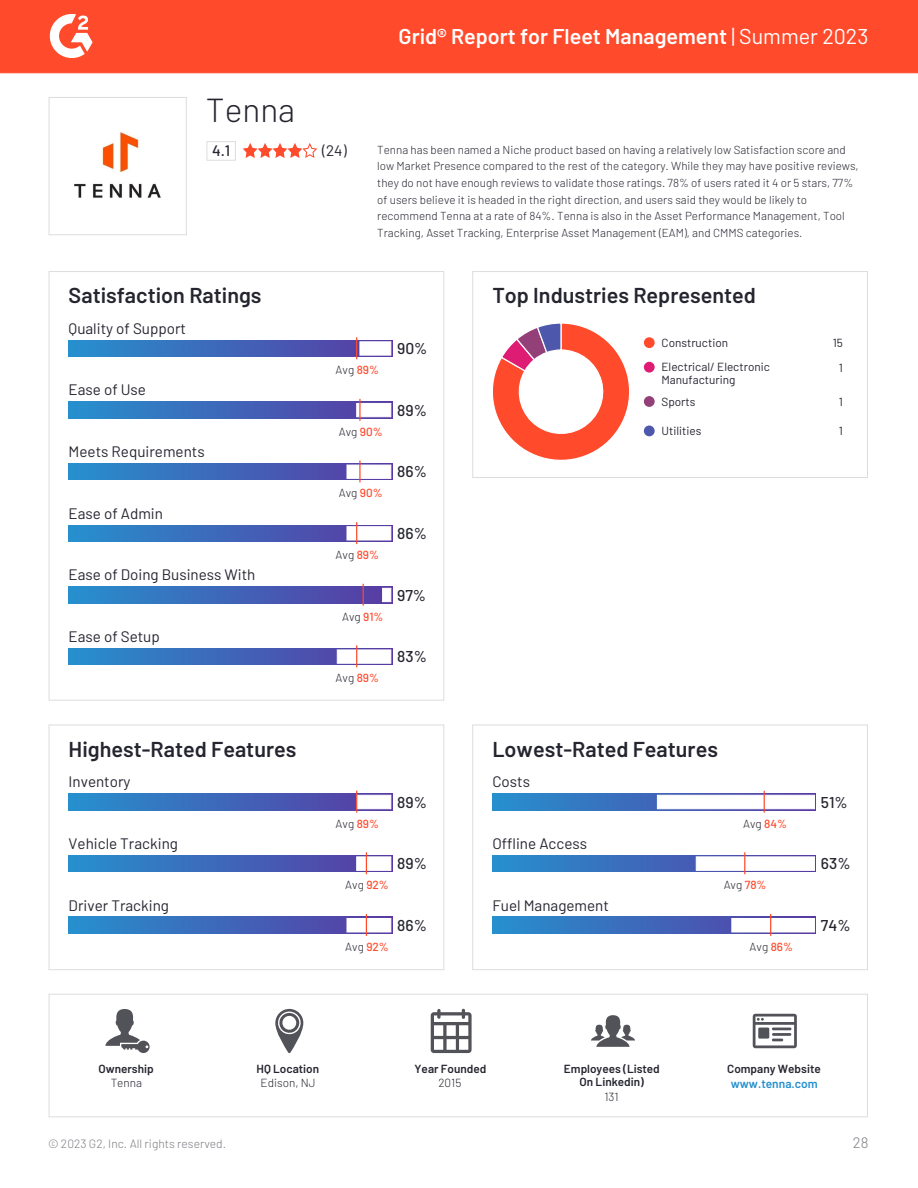
<style>
.page{position:relative;width:918px;height:1188px;background:#fff}
.page>*{position:absolute;margin:0;border:0;box-sizing:border-box;transform-origin:0 0}
.t1{font:300 33.3px "Barlow";color:#252530}
.t2{font:600 21.6px "Barlow";color:#252530}
.t3{font:600 21.45px "Barlow";color:#fff}
.t4{font:500 15.75px "Barlow";color:#252530}
.t5{font:15.15px "Barlow";color:#252530}
.t6{font:500 15.15px "Barlow";color:#252530}
.t7{font:300 15px "Barlow";color:#7c7c83}
.t8{font:300 12px "Barlow";color:#7c7c83}
.t9{font:600 12px "Barlow";color:#2690ce}
.t10{font:300 11.7px "Barlow";color:#252530}
.t11{font:600 11.7px/12.9px "Barlow";color:#252530;text-align:center}
.t12{font:11.7px/12.9px "Barlow";color:#252530}
.t13{font:300 11.55px/16.6px "Barlow";color:#252530}
.s1{font-weight:400}
.s2{font-weight:500;color:#ff492c}
</style>
<div class="page">
<div style="left:0;top:0;width:918px;height:73px;background:#ff4a2b"></div>
<svg style="left:49px;top:14px;width:44px;height:44px"></svg>
<div style="left:49px;top:97px;width:138px;height:138px;border:1px solid #dbdedb"></div>
<img style="left:74px;top:131px;width:87px;height:67px">
<div style="left:206px;top:141px;width:30px;height:20px;border:1px solid #dbdedb"></div>
<svg style="left:243px;top:143px;width:74px;height:15px"></svg>
<svg style="left:69px;top:340px;width:323px;height:17px;background:#3f6aba"></svg>
<div style="left:360px;top:342px;width:31px;height:13px;background:#fff"></div>
<svg style="left:356px;top:337px;width:1px;height:22px"></svg>
<svg style="left:69px;top:402px;width:323px;height:16px;background:#3d69ba"></svg>
<div style="left:356px;top:403px;width:35px;height:14px;background:#fff;border:1px solid #fff"></div>
<hr style="left:359px;top:399px;width:2px;height:22px;background:#ff4a2b">
<svg style="left:69px;top:463px;width:323px;height:17px;background:#3d6abb"></svg>
<div style="left:347px;top:465px;width:44px;height:14px;background:#fff;border:1px solid #fff"></div>
<hr style="left:359px;top:461px;width:2px;height:21px;background:#ff4a2b">
<svg style="left:69px;top:525px;width:323px;height:17px;background:#3e6bbb"></svg>
<div style="left:347px;top:526px;width:44px;height:14px;background:#fff;border:1px solid #fff"></div>
<svg style="left:356px;top:522px;width:1px;height:22px"></svg>
<div style="left:69px;top:587px;width:323px;height:16px;background:linear-gradient(to right,#2690ce,#593aa2)"></div>
<div style="left:382px;top:588px;width:9px;height:14px;background:#fff;border:1px solid #fff"></div>
<svg style="left:363px;top:584px;width:1px;height:22px"></svg>
<svg style="left:69px;top:648px;width:323px;height:17px;background:#3f6dbc"></svg>
<div style="left:337px;top:650px;width:54px;height:13px;background:#fff;border:1px solid #fff"></div>
<svg style="left:356px;top:645px;width:1px;height:22px"></svg>
<div style="left:472px;top:271px;width:396px;height:207px;border:1px solid #dbdedb"></div>
<svg style="left:493px;top:323px;width:136px;height:137px"></svg>
<div style="left:644px;top:337px;width:11px;height:11px;background:#ff4a2b;border-radius:50%"></div>
<div style="left:644px;top:362px;width:11px;height:11px;background:#de1c73;border-radius:50%"></div>
<div style="left:644px;top:396px;width:11px;height:11px;background:#944078;border-radius:50%"></div>
<div style="left:644px;top:426px;width:11px;height:10px;background:#4d57ab;border-radius:50%"></div>
<div style="left:49px;top:725px;width:395px;height:245px;border:1px solid #dbdedb"></div>
<svg style="left:69px;top:794px;width:323px;height:16px;background:#3e69ba"></svg>
<div style="left:356px;top:795px;width:35px;height:14px;background:#fff;border:1px solid #fff"></div>
<svg style="left:356px;top:791px;width:1px;height:22px"></svg>
<svg style="left:69px;top:855px;width:323px;height:17px;background:#3e69ba"></svg>
<div style="left:356px;top:857px;width:35px;height:14px;background:#fff;border:1px solid #fff"></div>
<svg style="left:366px;top:852px;width:1px;height:22px"></svg>
<svg style="left:69px;top:917px;width:323px;height:16px;background:#3d6bbb"></svg>
<div style="left:347px;top:918px;width:44px;height:14px;background:#fff"></div>
<svg style="left:366px;top:914px;width:1px;height:22px"></svg>
<div style="left:472px;top:725px;width:396px;height:245px;border:1px solid #dbdedb"></div>
<svg style="left:492px;top:794px;width:324px;height:16px;background:#3a7ac2"></svg>
<div style="left:657px;top:795px;width:158px;height:14px;background:#fff;border:1px solid #fff"></div>
<svg style="left:764px;top:791px;width:1px;height:22px"></svg>
<svg style="left:492px;top:855px;width:324px;height:17px;background:#3c74c0"></svg>
<div style="left:696px;top:857px;width:119px;height:14px;background:#fff;border:1px solid #fff"></div>
<svg style="left:744px;top:852px;width:1px;height:22px"></svg>
<svg style="left:492px;top:917px;width:324px;height:16px;background:#3c70be"></svg>
<div style="left:732px;top:918px;width:83px;height:14px;background:#fff"></div>
<svg style="left:770px;top:914px;width:1px;height:22px"></svg>
<div style="left:49px;top:994px;width:819px;height:123px;border:1px solid #dbdedb"></div>
<svg style="left:106px;top:1009px;width:44px;height:44px"></svg>
<svg style="left:275px;top:1009px;width:28px;height:44px"></svg>
<svg style="left:431px;top:1009px;width:41px;height:44px"></svg>
<svg style="left:591px;top:1015px;width:44px;height:32px"></svg>
<svg style="left:753px;top:1014px;width:44px;height:34px"></svg>
<h1 class="t1" style="left:206px;top:88px;width:91px">Tenna</h1>
<h3 class="t6" style="left:212px;top:141px;width:20px">4.1</h3>
<h3 class="t5" style="left:322px;top:141px;width:26px">(24)</h3>
<h3 class="t3" style="left:399px;top:22px;width:471px">Grid® Report for Fleet Management <span class="s1">| Summer 2023</span></h3>
<p class="t13" style="left:377px;top:141px;width:483px">Tenna has been named a Niche product based on having a relatively low Satisfaction score and low Market Presence compared to the rest of the category. While they may have positive reviews, they do not have enough reviews to validate those ratings. 78% of users rated it 4 or 5 stars, 77% of users believe it is headed in the right direction, and users said they would be likely to recommend Tenna at a rate of 84%. Tenna is also in the Asset Performance Management, Tool Tracking, Asset Tracking, Enterprise Asset Management (EAM), and CMMS categories.</p>
<h2 class="t2" style="left:69px;top:282px;width:194px">Satisfaction Ratings</h2>
<h3 class="t5" style="left:69px;top:319px;width:119px">Quality of Support</h3>
<h3 class="t5" style="left:69px;top:380px;width:79px">Ease of Use</h3>
<h3 class="t5" style="left:69px;top:442px;width:138px">Meets Requirements</h3>
<h3 class="t5" style="left:69px;top:504px;width:96px">Ease of Admin</h3>
<h3 class="t5" style="left:69px;top:565px;width:188px">Ease of Doing Business With</h3>
<h3 class="t5" style="left:69px;top:627px;width:93px">Ease of Setup</h3>
<h2 class="t2" style="left:69px;top:735px;width:229px">Highest-Rated Features</h2>
<h3 class="t5" style="left:69px;top:772px;width:64px">Inventory</h3>
<h3 class="t5" style="left:69px;top:834px;width:111px">Vehicle Tracking</h3>
<h3 class="t5" style="left:69px;top:895px;width:102px">Driver Tracking</h3>
<p class="t10" style="left:336px;top:362px;width:45px">Avg <span class="s2">89%</span></p>
<p class="t10" style="left:339px;top:424px;width:45px">Avg <span class="s2">90%</span></p>
<p class="t10" style="left:339px;top:486px;width:45px">Avg <span class="s2">90%</span></p>
<p class="t10" style="left:336px;top:547px;width:45px">Avg <span class="s2">89%</span></p>
<p class="t10" style="left:342px;top:609px;width:43px">Avg <span class="s2">91%</span></p>
<p class="t10" style="left:336px;top:671px;width:45px">Avg <span class="s2">89%</span></p>
<h3 class="t4" style="left:397px;top:338px;width:32px">90%</h3>
<h3 class="t4" style="left:397px;top:400px;width:31px">89%</h3>
<h3 class="t4" style="left:397px;top:462px;width:31px">86%</h3>
<h3 class="t4" style="left:397px;top:523px;width:31px">86%</h3>
<h3 class="t4" style="left:397px;top:585px;width:30px">97%</h3>
<h3 class="t4" style="left:397px;top:647px;width:31px">83%</h3>
<p class="t10" style="left:336px;top:816px;width:45px">Avg <span class="s2">89%</span></p>
<h3 class="t4" style="left:397px;top:792px;width:31px">89%</h3>
<p class="t10" style="left:345px;top:877px;width:45px">Avg <span class="s2">92%</span></p>
<h3 class="t4" style="left:397px;top:854px;width:31px">89%</h3>
<p class="t10" style="left:345px;top:939px;width:45px">Avg <span class="s2">92%</span></p>
<h3 class="t4" style="left:397px;top:915px;width:31px">86%</h3>
<h2 class="t2" style="left:492px;top:282px;width:265px">Top Industries Represented</h2>
<p class="t12" style="left:662px;top:336px;width:68px">Construction</p>
<p class="t12" style="left:833px;top:336px;width:12px">15</p>
<p class="t12" style="left:662px;top:360px;width:110px">Electrical/ Electronic<br>Manufacturing</p>
<p class="t12" style="left:839px;top:360px;width:6px">1</p>
<p class="t12" style="left:662px;top:395px;width:36px">Sports</p>
<p class="t12" style="left:839px;top:395px;width:6px">1</p>
<p class="t12" style="left:662px;top:424px;width:41px">Utilities</p>
<p class="t12" style="left:839px;top:424px;width:6px">1</p>
<h2 class="t2" style="left:492px;top:735px;width:227px">Lowest-Rated Features</h2>
<h3 class="t5" style="left:492px;top:772px;width:39px">Costs</h3>
<h3 class="t5" style="left:492px;top:834px;width:96px">Offline Access</h3>
<p class="t10" style="left:743px;top:816px;width:45px">Avg <span class="s2">84%</span></p>
<h3 class="t5" style="left:492px;top:895px;width:118px">Fuel Management</h3>
<p class="t10" style="left:724px;top:877px;width:44px">Avg <span class="s2">78%</span></p>
<p class="t10" style="left:750px;top:939px;width:45px">Avg <span class="s2">86%</span></p>
<h3 class="t4" style="left:821px;top:792px;width:28px">51%</h3>
<h3 class="t4" style="left:821px;top:854px;width:31px">63%</h3>
<h3 class="t4" style="left:821px;top:915px;width:31px">74%</h3>
<p class="t11" style="left:98px;top:1062px;width:57px">Ownership</p>
<p class="t10" style="left:111px;top:1076px;width:33px">Tenna</p>
<p class="t11" style="left:257px;top:1062px;width:64px">HQ Location</p>
<p class="t10" style="left:261px;top:1076px;width:57px">Edison, NJ</p>
<p class="t11" style="left:415px;top:1062px;width:73px">Year Founded</p>
<p class="t10" style="left:438px;top:1076px;width:24px">2015</p>
<p class="t11" style="left:564px;top:1062px;width:97px">Employees (Listed<br>On Linkedin)</p>
<p class="t10" style="left:604px;top:1089px;width:16px">131</p>
<p class="t11" style="left:727px;top:1062px;width:95px">Company Website</p>
<p class="t9" style="left:731px;top:1076px;width:89px">www.tenna.com</p>
<p class="t8" style="left:48px;top:1136px;width:180px">© 2023 G2, Inc. All rights reserved.</p>
<p class="t7" style="left:853px;top:1132px;width:17px">28</p>
</div>
